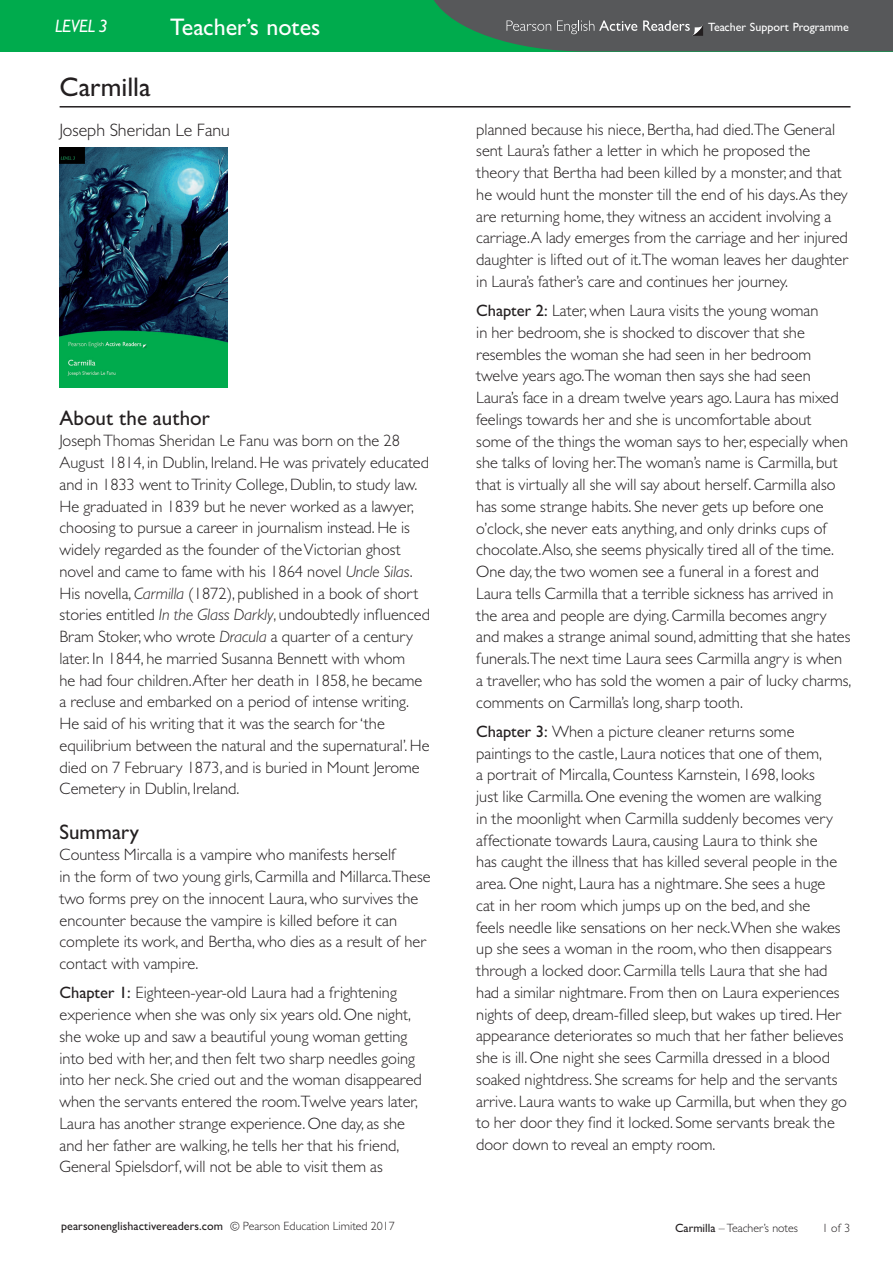
<style>
.page{position:relative;width:893px;height:1263px;background:#fff}
.page>*{position:absolute;margin:0;border:0;box-sizing:border-box;transform-origin:0 0}
.t1{font:500 27px "Gill Sans MT Pro";color:#231f20}
.t2{font:500 24px "Gill Sans MT Pro";color:#fff}
.t3{font:500 21px "Gill Sans MT Pro";color:#231f20}
.t4{font:300 18px "Gill Sans MT Pro";color:#231f20}
.t5{font:italic 500 18px "Gill Sans MT Pro";letter-spacing:-.015em;color:#fff;scale:.95 1}
.t6{font:300 16.5px/21.8px "Gill Sans MT Pro";color:#231f20}
.t7{font:500 12px "Gill Sans MT Pro";letter-spacing:.005em;color:#231f20}
.t8{font:300 12px "Gill Sans MT Pro";color:#231f20}
.t9{font:500 12px "Gill Sans MT Pro";color:#fff}
.s1{font-style:italic}
.s2{font-weight:500}
.s3{font-weight:300}
</style>
<div class="page">
<div style="left:0;top:0;width:893px;height:51px;background:#00ab4d"></div>
<hr style="left:60px;top:106px;width:790px;height:2px;background:#231f20">
<svg style="left:434px;top:0;width:459px;height:51px;background:#53625c"></svg>
<img style="left:60px;top:147px;width:167px;height:241px">
<p class="t5" style="left:55px;top:15px;width:57px">LEVEL 3</p>
<h2 class="t2" style="left:170px;top:13px;width:152px">Teacher’s notes</h2>
<p class="t9" style="left:708px;top:20px;width:142px">Teacher Support Programme</p>
<h1 class="t1" style="left:60px;top:71px;width:93px">Carmilla</h1>
<p class="t4" style="left:60px;top:119px;width:172px">Joseph Sheridan Le Fanu</p>
<p class="t3" style="left:60px;top:405px;width:152px">About the author</p>
<p class="t6" style="left:60px;top:430px;width:372px">Joseph Thomas Sheridan Le Fanu was born on the 28<br>August 1814, in Dublin, Ireland. He was privately educated and in 1833 went to Trinity College, Dublin, to study law.<br>He graduated in 1839 but he never worked as a lawyer, choosing to pursue a career in journalism instead. He is widely regarded as the founder of the Victorian ghost novel and came to fame with his 1864 novel <span class="s1">Uncle Silas</span>.<br>His novella, <span class="s1">Carmilla</span> (1872), published in a book of short stories entitled <span class="s1">In the Glass Darkly</span>, undoubtedly influenced Bram Stoker, who wrote <span class="s1">Dracula</span> a quarter of a century later. In 1844, he married Susanna Bennett with whom<br>he had four children.After her death in 1858, he became a recluse and embarked on a period of intense writing.<br>He said of his writing that it was the search for ‘the equilibrium between the natural and the supernatural’. He died on 7 February 1873, and is buried in Mount Jerome Cemetery in Dublin, Ireland.</p>
<p class="t3" style="left:60px;top:819px;width:81px">Summary</p>
<p class="t6" style="left:60px;top:844px;width:373px">Countess Mircalla is a vampire who manifests herself<br>in the form of two young girls, Carmilla and Millarca.These two forms prey on the innocent Laura, who survives the encounter because the vampire is killed before it can complete its work, and Bertha, who dies as a result of her contact with vampire.</p>
<p class="t6" style="left:60px;top:982px;width:364px"><span class="s2">Chapter 1:</span> Eighteen-year-old Laura had a frightening experience when she was only six years old. One night, she woke up and saw a beautiful young woman getting into bed with her, and then felt two sharp needles going into her neck. She cried out and the woman disappeared when the servants entered the room.Twelve years later, Laura has another strange experience. One day, as she and her father are walking, he tells her that his friend, General Spielsdorf, will not be able to visit them as</p>
<p class="t6" style="left:476px;top:118px;width:374px">planned because his niece, Bertha, had died.The General sent Laura’s father a letter in which he proposed the theory that Bertha had been killed by a monster, and that he would hunt the monster till the end of his days.As they are returning home, they witness an accident involving a carriage.A lady emerges from the carriage and her injured daughter is lifted out of it.The woman leaves her daughter in Laura’s father’s care and continues her journey.</p>
<p class="t6" style="left:476px;top:299px;width:377px"><span class="s2">Chapter 2:</span> Later, when Laura visits the young woman<br>in her bedroom, she is shocked to discover that she resembles the woman she had seen in her bedroom twelve years ago.The woman then says she had seen Laura’s face in a dream twelve years ago. Laura has mixed feelings towards her and she is uncomfortable about<br>some of the things the woman says to her, especially when she talks of loving her.The woman’s name is Carmilla, but that is virtually all she will say about herself. Carmilla also has some strange habits. She never gets up before one o’clock, she never eats anything, and only drinks cups of chocolate.Also, she seems physically tired all of the time.<br>One day, the two women see a funeral in a forest and Laura tells Carmilla that a terrible sickness has arrived in the area and people are dying. Carmilla becomes angry and makes a strange animal sound, admitting that she hates funerals.The next time Laura sees Carmilla angry is when a traveller, who has sold the women a pair of lucky charms, comments on Carmilla’s long, sharp tooth.</p>
<p class="t6" style="left:476px;top:720px;width:372px"><span class="s2">Chapter 3:</span> When a picture cleaner returns some paintings to the castle, Laura notices that one of them,<br>a portrait of Mircalla, Countess Karnstein, 1698, looks<br>just like Carmilla. One evening the women are walking<br>in the moonlight when Carmilla suddenly becomes very affectionate towards Laura, causing Laura to think she<br>has caught the illness that has killed several people in the area. One night, Laura has a nightmare. She sees a huge cat in her room which jumps up on the bed, and she<br>feels needle like sensations on her neck.When she wakes up she sees a woman in the room, who then disappears through a locked door. Carmilla tells Laura that she had had a similar nightmare. From then on Laura experiences nights of deep, dream-filled sleep, but wakes up tired. Her appearance deteriorates so much that her father believes she is ill. One night she sees Carmilla dressed in a blood soaked nightdress. She screams for help and the servants arrive. Laura wants to wake up Carmilla, but when they go to her door they find it locked. Some servants break the door down to reveal an empty room.</p>
<p class="t7" style="left:61px;top:1219px;width:335px">pearsonenglishactivereaders.com <span class="s3">© Pearson Education Limited 2017</span></p>
<p class="t8" style="left:675px;top:1221px;width:124px"><span class="s2">Carmilla</span> – Teacher’s notes</p>
<p class="t8" style="left:822px;top:1221px;width:30px">1 of 3</p>
</div>
